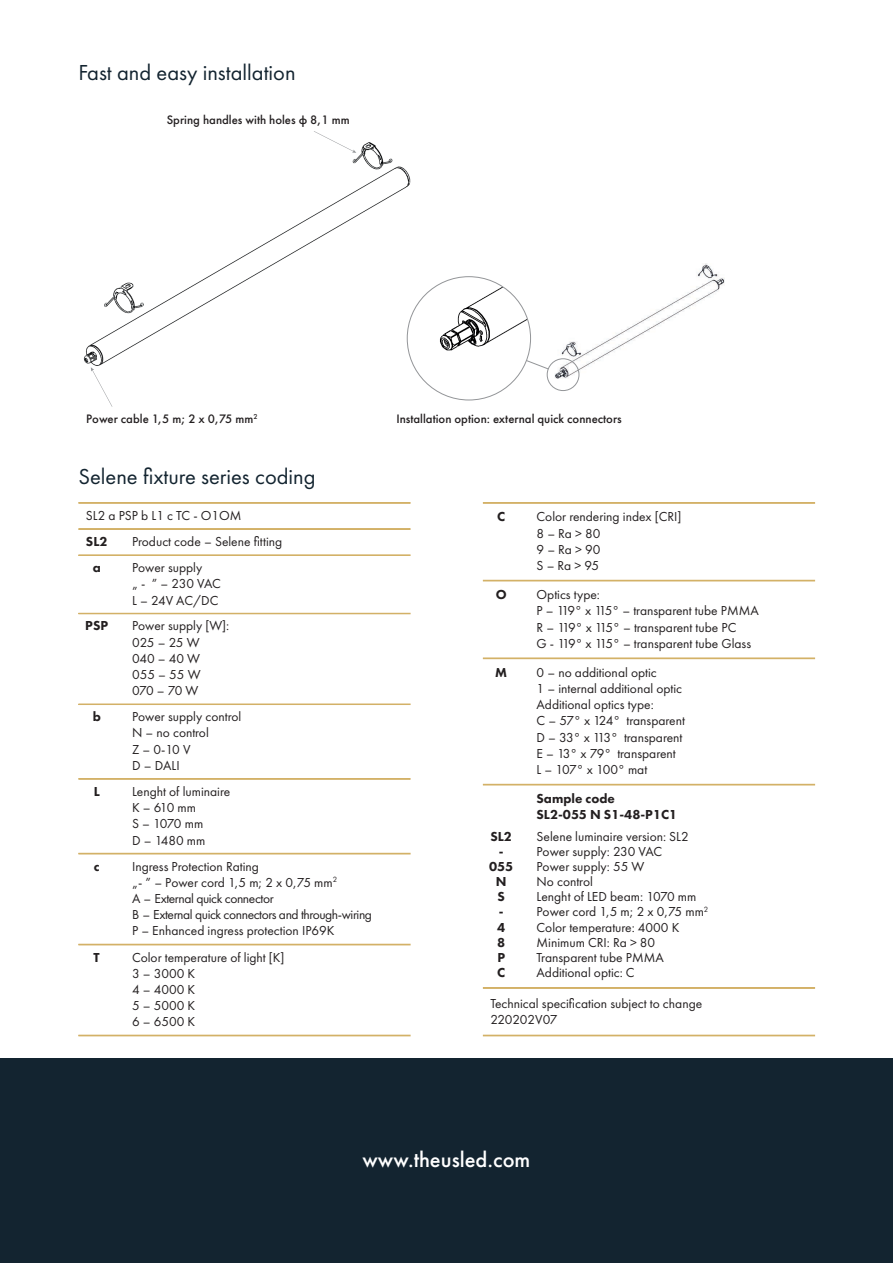
<style>
.page{position:relative;width:893px;height:1263px;background:#fff}
.page>*{position:absolute;margin:0;border:0;box-sizing:border-box;transform-origin:0 0}
.t1{font:22.5px "Futura PT";color:#132430}
.t2{font:500 22.5px "Futura PT";color:#fff}
.t3{font:13.5px/16.2px "Futura PT";color:#231f20}
.t4{font:13.5px/16.2px "Futura PT";letter-spacing:-.025em;color:#231f20}
.t5{font:800 13.5px/16.2px "Futura PT";color:#231f20}
.t6{font:500 12.75px "Futura PT";color:#231f20}
</style>
<div class="page">
<img style="left:83px;top:142px;width:341px;height:239px">
<div style="left:0;top:1059px;width:893px;height:204px;background:#132430"></div>
<div style="left:78px;top:703px;width:333px;height:2px;border:1px solid #d3b167"></div>
<div style="left:78px;top:778px;width:333px;height:2px;border:1px solid #d3b167"></div>
<div style="left:78px;top:853px;width:333px;height:1px;border:1px solid #d3b167"></div>
<div style="left:78px;top:528px;width:333px;height:2px;border:1px solid #d3b167"></div>
<div style="left:78px;top:502px;width:333px;height:2px;border:1px solid #d3b167"></div>
<div style="left:78px;top:613px;width:333px;height:1px;border:1px solid #d3b167"></div>
<div style="left:482px;top:987px;width:333px;height:2px;border:1px solid #d3b167"></div>
<div style="left:482px;top:1035px;width:333px;height:1px;border:1px solid #d3b167"></div>
<div style="left:482px;top:784px;width:333px;height:1px;border:1px solid #d3b167"></div>
<div style="left:482px;top:580px;width:333px;height:1px;border:1px solid #d3b167"></div>
<svg style="left:314px;top:131px;width:42px;height:22px"></svg>
<svg style="left:91px;top:367px;width:21px;height:40px"></svg>
<div style="left:482px;top:657px;width:333px;height:2px;border:1px solid #d3b167"></div>
<div style="left:482px;top:502px;width:333px;height:2px;border:1px solid #d3b167"></div>
<img style="left:436px;top:277px;width:95px;height:82px">
<img style="left:555px;top:264px;width:170px;height:116px">
<div style="left:547px;top:358px;width:32px;height:33px;border:1px solid #939598;border-radius:50%"></div>
<svg style="left:525px;top:359px;width:24px;height:11px"></svg>
<div style="left:78px;top:1035px;width:333px;height:1px;border:1px solid #d3b167"></div>
<div style="left:78px;top:944px;width:333px;height:1px;border:1px solid #d3b167"></div>
<div style="left:78px;top:554px;width:333px;height:2px;border:1px solid #d3b167"></div>
<h1 class="t1" style="left:78px;top:59px;width:219px">Fast and easy installation</h1>
<p class="t6" style="left:167px;top:112px;width:184px">Spring handles with holes ф 8,1 mm</p>
<p class="t6" style="left:86px;top:411px;width:173px">Power cable 1,5 m; 2 x 0,75 mm<sup>2</sup></p>
<h1 class="t1" style="left:78px;top:463px;width:239px">Selene fixture series coding</h1>
<p class="t3" style="left:86px;top:507px;width:157px">SL2 a PSP b L1 c TC - O1OM</p>
<p class="t5" style="left:86px;top:533px;width:23px">SL2</p>
<p class="t3" style="left:132px;top:533px;width:152px">Product code – Selene fitting</p>
<p class="t5" style="left:93px;top:559px;width:10px">a</p>
<p class="t3" style="left:132px;top:559px;width:90px">Power supply<br>„ - ” – 230 VAC<br>L – 24V AC/DC</p>
<p class="t5" style="left:85px;top:618px;width:24px">PSP</p>
<p class="t3" style="left:132px;top:618px;width:99px">Power supply [W]:<br>025 – 25 W<br>040 – 40 W<br>055 – 55 W<br>070 – 70 W</p>
<p class="t5" style="left:93px;top:708px;width:10px">b</p>
<p class="t3" style="left:132px;top:708px;width:111px">Power supply control<br>N – no control<br>Z – 0-10 V<br>D – DALI</p>
<p class="t5" style="left:94px;top:783px;width:8px">L</p>
<p class="t3" style="left:132px;top:783px;width:100px">Lenght of luminaire<br>K – 610 mm<br>S – 1070 mm<br>D – 1480 mm</p>
<p class="t5" style="left:94px;top:858px;width:7px">c</p>
<p class="t4" style="left:132px;top:858px;width:242px">Ingress Protection Rating<br>„- ” – Power cord 1,5 m; 2 x 0,75 mm<sup>2<br></sup>A – External quick connector<br>B – External quick connectors and through-wiring P – Enhanced ingress protection IP69K</p>
<p class="t5" style="left:94px;top:949px;width:8px">T</p>
<p class="t3" style="left:132px;top:949px;width:154px">Color temperature of light [K]<br>3 – 3000 K<br>4 – 4000 K<br>5 – 5000 K<br>6 – 6500 K</p>
<p class="t6" style="left:396px;top:411px;width:227px">Installation option: external quick connectors</p>
<p class="t5" style="left:497px;top:509px;width:10px">C</p>
<p class="t3" style="left:536px;top:509px;width:146px">Color rendering index [CRI]<br>8 – Ra &gt; 80<br>9 – Ra &gt; 90<br>S – Ra &gt; 95</p>
<p class="t5" style="left:496px;top:586px;width:12px">O</p>
<p class="t3" style="left:537px;top:586px;width:224px">Optics type:<br>P – 119° x 115° – transparent tube PMMA<br>R – 119° x 115° – transparent tube PC<br>G - 119° x 115° – transparent tube Glass</p>
<p class="t5" style="left:495px;top:664px;width:13px">M</p>
<p class="t3" style="left:536px;top:664px;width:150px">0 – no additional optic<br>1 – internal additional optic<br>Additional optics type:<br>C – 57° x 124° transparent<br>D – 33° x 113° transparent<br>E – 13° x 79° transparent<br>L – 107° x 100° mat</p>
<p class="t5" style="left:536px;top:790px;width:142px">Sample code<br>SL2-055 N S1-48-P1C1</p>
<p class="t5" style="left:490px;top:828px;width:23px">SL2</p>
<p class="t3" style="left:536px;top:828px;width:154px">Selene luminaire version: SL2</p>
<p class="t5" style="left:489px;top:858px;width:26px">055</p>
<p class="t3" style="left:536px;top:858px;width:109px">Power supply: 55 W</p>
<p class="t5" style="left:497px;top:888px;width:9px">S</p>
<p class="t3" style="left:536px;top:888px;width:161px">Lenght of LED beam: 1070 mm</p>
<p class="t5" style="left:497px;top:919px;width:10px">4</p>
<p class="t3" style="left:536px;top:919px;width:144px">Color temperature: 4000 K</p>
<p class="t5" style="left:497px;top:934px;width:10px">8</p>
<p class="t3" style="left:536px;top:934px;width:120px">Minimum CRI: Ra &gt; 80</p>
<p class="t5" style="left:499px;top:843px;width:6px">-</p>
<p class="t3" style="left:536px;top:843px;width:127px">Power supply: 230 VAC</p>
<p class="t5" style="left:496px;top:873px;width:12px">N</p>
<p class="t3" style="left:536px;top:873px;width:58px">No control</p>
<p class="t3" style="left:536px;top:904px;width:173px">Power cord 1,5 m; 2 x 0,75 mm<sup>2</sup></p>
<p class="t5" style="left:499px;top:904px;width:6px">-</p>
<p class="t5" style="left:497px;top:949px;width:9px">P</p>
<p class="t3" style="left:536px;top:949px;width:129px">Transparent tube PMMA</p>
<p class="t5" style="left:497px;top:964px;width:10px">C</p>
<p class="t3" style="left:536px;top:964px;width:100px">Additional optic: C</p>
<p class="t3" style="left:490px;top:995px;width:213px">Technical specification subject to change<br>220202V07</p>
<h1 class="t2" style="left:363px;top:1146px;width:169px">www.theusled.com</h1>
</div>
